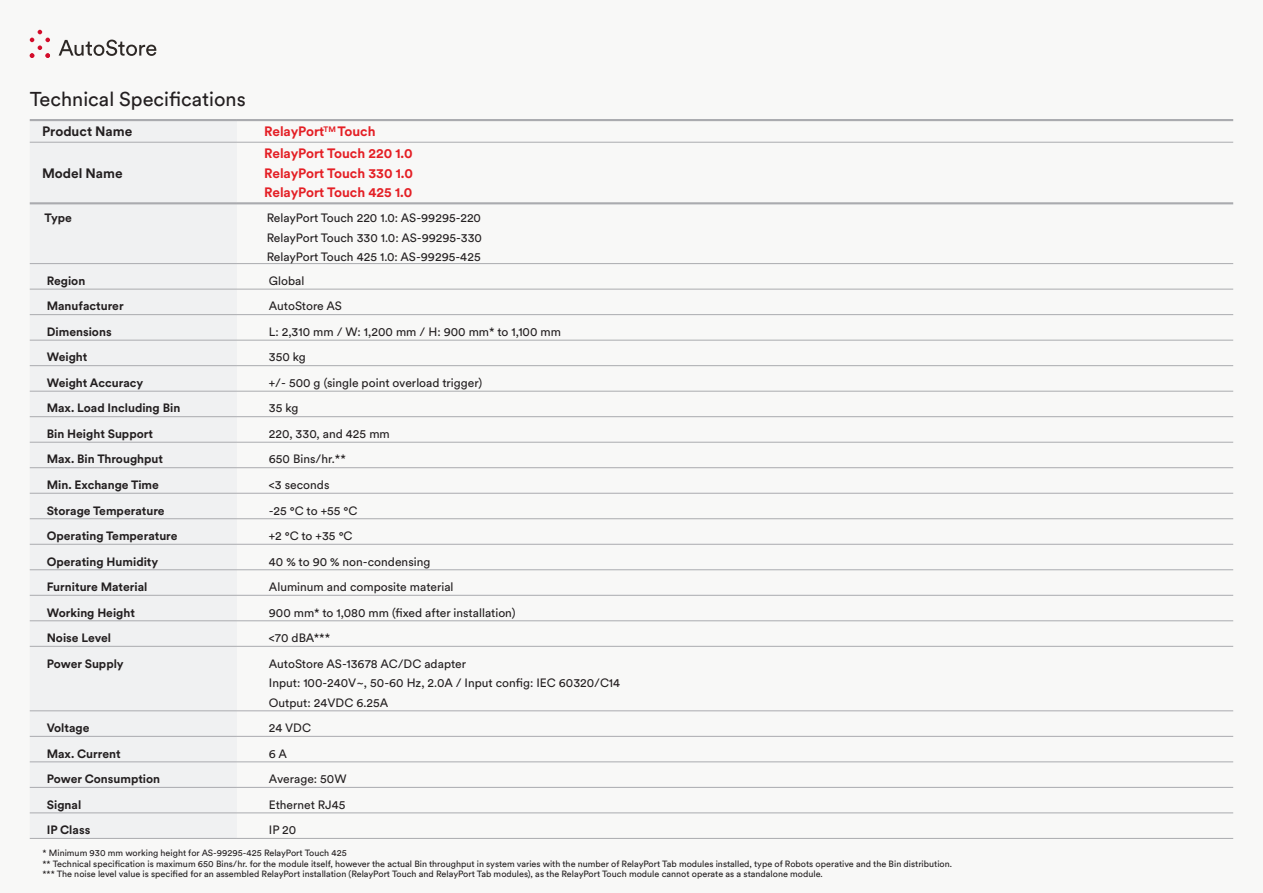
<style>
.page{position:relative;width:1263px;height:893px;background:#f8f8f7}
.page>*{position:absolute;margin:0;border:0;box-sizing:border-box;transform-origin:0 0}
.t1{font:19.95px "Circular XX";color:#231f20}
.t2{font:700 13.5px "Circular XX";color:#e41f25}
.t3{font:700 13.5px "Circular XX";color:#231f20}
.Spec_book{font:12px "Circular XX";color:#231f20}
.Table_Spec_Bold{font:700 12px "Circular XX";color:#231f20}
.Table_Spec_Bold-2{font:9px/10.8px "Circular XX";color:#231f20}
</style>
<div class="page">
<svg style="left:59px;top:40px;width:97px;height:16px"></svg>
<svg style="left:30px;top:30px;width:20px;height:28px"></svg>
<svg style="left:30px;top:121px;width:207px;height:717px"></svg>
<hr style="left:30px;top:119px;width:207px;height:2px;background:#aaabaf">
<hr style="left:237px;top:119px;width:996px;height:2px;background:#aaabaf">
<hr style="left:30px;top:202px;width:207px;height:2px;background:#aaabaf">
<hr style="left:237px;top:202px;width:996px;height:2px;background:#aaabaf">
<hr style="left:30px;top:142px;width:207px;height:1px;background:#aaabaf">
<hr style="left:237px;top:142px;width:996px;height:1px;background:#aaabaf">
<hr style="left:30px;top:263px;width:207px;height:1px;background:#aaabaf">
<hr style="left:237px;top:263px;width:996px;height:1px;background:#aaabaf">
<hr style="left:30px;top:289px;width:207px;height:1px;background:#aaabaf">
<hr style="left:237px;top:289px;width:996px;height:1px;background:#aaabaf">
<hr style="left:30px;top:314px;width:207px;height:1px;background:#aaabaf">
<hr style="left:237px;top:314px;width:996px;height:1px;background:#aaabaf">
<hr style="left:30px;top:340px;width:207px;height:1px;background:#aaabaf">
<hr style="left:237px;top:340px;width:996px;height:1px;background:#aaabaf">
<hr style="left:30px;top:365px;width:207px;height:1px;background:#aaabaf">
<hr style="left:237px;top:365px;width:996px;height:1px;background:#aaabaf">
<hr style="left:30px;top:391px;width:207px;height:1px;background:#aaabaf">
<hr style="left:237px;top:391px;width:996px;height:1px;background:#aaabaf">
<hr style="left:30px;top:416px;width:207px;height:1px;background:#aaabaf">
<hr style="left:237px;top:416px;width:996px;height:1px;background:#aaabaf">
<hr style="left:30px;top:442px;width:207px;height:1px;background:#aaabaf">
<hr style="left:237px;top:442px;width:996px;height:1px;background:#aaabaf">
<hr style="left:30px;top:467px;width:207px;height:1px;background:#aaabaf">
<hr style="left:237px;top:467px;width:996px;height:1px;background:#aaabaf">
<hr style="left:30px;top:493px;width:207px;height:1px;background:#aaabaf">
<hr style="left:237px;top:493px;width:996px;height:1px;background:#aaabaf">
<hr style="left:30px;top:518px;width:207px;height:1px;background:#aaabaf">
<hr style="left:237px;top:518px;width:996px;height:1px;background:#aaabaf">
<hr style="left:30px;top:544px;width:207px;height:1px;background:#aaabaf">
<hr style="left:237px;top:544px;width:996px;height:1px;background:#aaabaf">
<hr style="left:30px;top:569px;width:207px;height:1px;background:#aaabaf">
<hr style="left:237px;top:569px;width:996px;height:1px;background:#aaabaf">
<hr style="left:30px;top:595px;width:207px;height:1px;background:#aaabaf">
<hr style="left:237px;top:595px;width:996px;height:1px;background:#aaabaf">
<hr style="left:30px;top:620px;width:207px;height:1px;background:#aaabaf">
<hr style="left:237px;top:620px;width:996px;height:1px;background:#aaabaf">
<hr style="left:30px;top:646px;width:207px;height:1px;background:#aaabaf">
<hr style="left:237px;top:646px;width:996px;height:1px;background:#aaabaf">
<hr style="left:30px;top:710px;width:207px;height:1px;background:#aaabaf">
<hr style="left:237px;top:710px;width:996px;height:1px;background:#aaabaf">
<hr style="left:30px;top:736px;width:207px;height:1px;background:#aaabaf">
<hr style="left:237px;top:736px;width:996px;height:1px;background:#aaabaf">
<hr style="left:30px;top:761px;width:207px;height:1px;background:#aaabaf">
<hr style="left:237px;top:761px;width:996px;height:1px;background:#aaabaf">
<hr style="left:30px;top:787px;width:207px;height:1px;background:#aaabaf">
<hr style="left:237px;top:787px;width:996px;height:1px;background:#aaabaf">
<hr style="left:30px;top:812px;width:207px;height:1px;background:#aaabaf">
<hr style="left:237px;top:812px;width:996px;height:1px;background:#aaabaf">
<hr style="left:30px;top:838px;width:207px;height:1px;background:#aaabaf">
<hr style="left:237px;top:838px;width:996px;height:1px;background:#aaabaf">
<p class="t1" style="left:30px;top:86px;width:217px">Technical Specifications</p>
<p class="t3" style="left:42px;top:122px;width:92px">Product Name</p>
<p class="t2" style="left:264px;top:122px;width:113px">RelayPort<sup>TM</sup> Touch</p>
<p class="t3" style="left:42px;top:164px;width:82px">Model Name</p>
<p class="t2" style="left:264px;top:144px;width:150px">RelayPort Touch 220 1.0</p>
<p class="t2" style="left:264px;top:164px;width:150px">RelayPort Touch 330 1.0</p>
<p class="t2" style="left:264px;top:183px;width:150px">RelayPort Touch 425 1.0</p>
<p class="Table_Spec_Bold" style="left:45px;top:210px;width:29px">Type</p>
<p class="Spec_book" style="left:267px;top:210px;width:216px">RelayPort Touch 220 1.0: AS-99295-220</p>
<p class="Spec_book" style="left:267px;top:230px;width:217px">RelayPort Touch 330 1.0: AS-99295-330</p>
<p class="Spec_book" style="left:267px;top:249px;width:215px">RelayPort Touch 425 1.0: AS-99295-425</p>
<p class="Table_Spec_Bold" style="left:47px;top:272px;width:40px">Region</p>
<p class="Spec_book" style="left:269px;top:273px;width:37px">Global</p>
<p class="Table_Spec_Bold" style="left:47px;top:298px;width:78px">Manufacturer</p>
<p class="Spec_book" style="left:269px;top:298px;width:75px">AutoStore AS</p>
<p class="Table_Spec_Bold" style="left:47px;top:323px;width:66px">Dimensions</p>
<p class="Spec_book" style="left:269px;top:324px;width:294px">L: 2,310 mm / W: 1,200 mm / H: 900 mm* to 1,100 mm</p>
<p class="Table_Spec_Bold" style="left:47px;top:349px;width:42px">Weight</p>
<p class="Spec_book" style="left:269px;top:349px;width:39px">350 kg</p>
<p class="Table_Spec_Bold" style="left:47px;top:374px;width:98px">Weight Accuracy</p>
<p class="Spec_book" style="left:269px;top:375px;width:215px">+/- 500 g (single point overload trigger)</p>
<p class="Table_Spec_Bold" style="left:47px;top:400px;width:135px">Max. Load Including Bin</p>
<p class="Spec_book" style="left:269px;top:400px;width:31px">35 kg</p>
<p class="Table_Spec_Bold" style="left:47px;top:425px;width:108px">Bin Height Support</p>
<p class="Spec_book" style="left:269px;top:426px;width:122px">220, 330, and 425 mm</p>
<p class="Table_Spec_Bold" style="left:47px;top:451px;width:118px">Max. Bin Throughput</p>
<p class="Spec_book" style="left:269px;top:451px;width:79px">650 Bins/hr.**</p>
<p class="Table_Spec_Bold" style="left:47px;top:476px;width:114px">Min. Exchange Time</p>
<p class="Spec_book" style="left:269px;top:477px;width:62px">&lt;3 seconds</p>
<p class="Table_Spec_Bold" style="left:47px;top:502px;width:119px">Storage Temperature</p>
<p class="Spec_book" style="left:269px;top:502px;width:90px">-25 °C to +55 °C</p>
<p class="Table_Spec_Bold" style="left:47px;top:527px;width:132px">Operating Temperature</p>
<p class="Spec_book" style="left:269px;top:528px;width:85px">+2 °C to +35 °C</p>
<p class="Table_Spec_Bold" style="left:47px;top:553px;width:113px">Operating Humidity</p>
<p class="Spec_book" style="left:269px;top:553px;width:163px">40 % to 90 % non-condensing</p>
<p class="Table_Spec_Bold" style="left:47px;top:579px;width:102px">Furniture Material</p>
<p class="Spec_book" style="left:269px;top:579px;width:186px">Aluminum and composite material</p>
<p class="Table_Spec_Bold" style="left:47px;top:604px;width:90px">Working Height</p>
<p class="Spec_book" style="left:269px;top:604px;width:248px">900 mm* to 1,080 mm (fixed after installation)</p>
<p class="Table_Spec_Bold" style="left:47px;top:630px;width:66px">Noise Level</p>
<p class="Spec_book" style="left:269px;top:630px;width:63px">&lt;70 dBA***</p>
<p class="Table_Spec_Bold" style="left:47px;top:655px;width:78px">Power Supply</p>
<p class="Spec_book" style="left:269px;top:655px;width:199px">AutoStore AS-13678 AC/DC adapter</p>
<p class="Spec_book" style="left:269px;top:675px;width:353px">Input: 100-240V~, 50-60 Hz, 2.0A / Input config: IEC 60320/C14</p>
<p class="Spec_book" style="left:269px;top:694px;width:121px">Output: 24VDC 6.25A</p>
<p class="Table_Spec_Bold" style="left:47px;top:720px;width:44px">Voltage</p>
<p class="Spec_book" style="left:269px;top:720px;width:44px">24 VDC</p>
<p class="Table_Spec_Bold" style="left:47px;top:745px;width:75px">Max. Current</p>
<p class="Spec_book" style="left:269px;top:745px;width:20px">6 A</p>
<p class="Table_Spec_Bold" style="left:47px;top:771px;width:115px">Power Consumption</p>
<p class="Spec_book" style="left:269px;top:771px;width:79px">Average: 50W</p>
<p class="Table_Spec_Bold" style="left:47px;top:796px;width:36px">Signal</p>
<p class="Spec_book" style="left:269px;top:796px;width:78px">Ethernet RJ45</p>
<p class="Table_Spec_Bold" style="left:47px;top:822px;width:45px">IP Class</p>
<p class="Spec_book" style="left:269px;top:822px;width:29px">IP 20</p>
<p class="Table_Spec_Bold-2" style="left:43px;top:847px;width:306px">* Minimum 930 mm working height for AS-99295-425 RelayPort Touch 425</p>
<p class="Table_Spec_Bold-2" style="left:43px;top:858px;width:911px">** Technical specification is maximum 650 Bins/hr. for the module itself, however the actual Bin throughput in system varies with the number of RelayPort Tab modules installed, type of Robots operative and the Bin distribution. *** The noise level value is specified for an assembled RelayPort installation (RelayPort Touch and RelayPort Tab modules), as the RelayPort Touch module cannot operate as a standalone module.</p>
</div>
